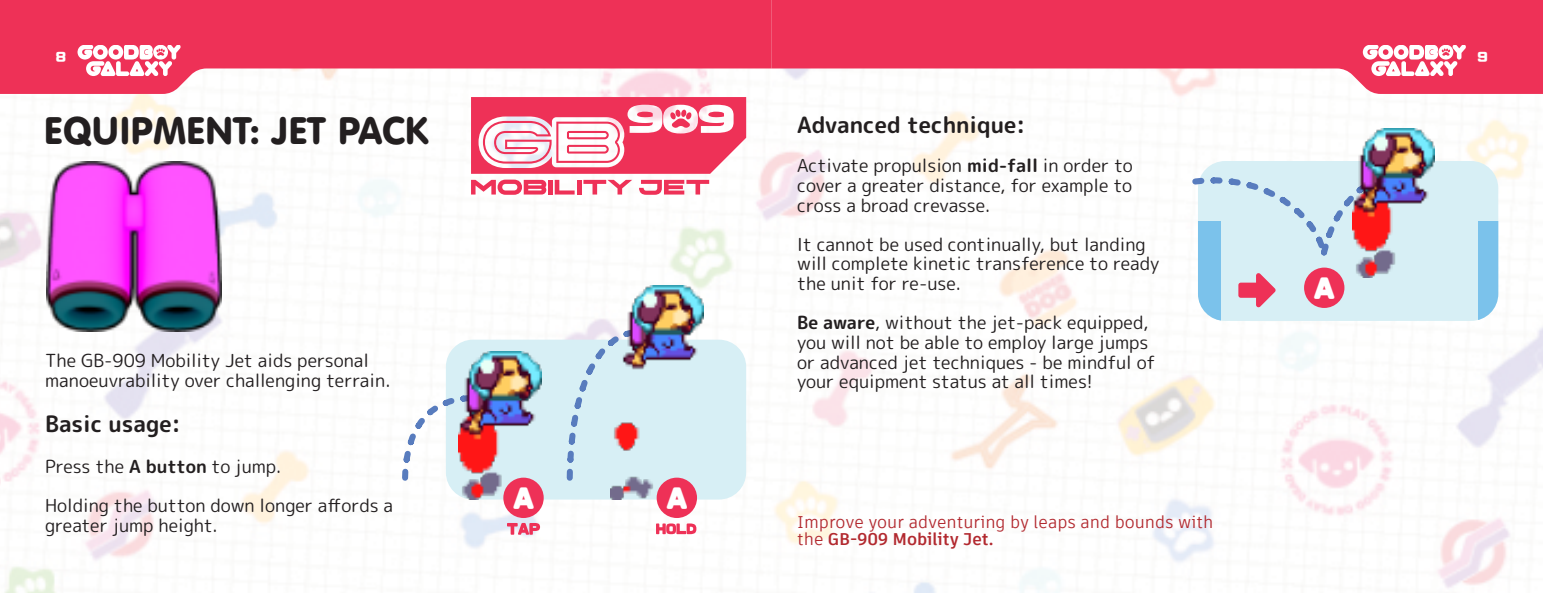
<style>
.page{position:relative;width:1543px;height:593px;background:#fff}
.page>*{position:absolute;margin:0;border:0;box-sizing:border-box;transform-origin:0 0}
.t1{font:37.8px "VAG Rounded BT";color:#231f20}
.t2{font:24.07px "CP Font";color:#fff}
.t3{font:22.5px "rounded mgenplus 1 c bold";color:#231f20}
.t4{font:18px/19.6px "rounded mgenplus 1 c regular";color:#231f20}
.t5{font:16.88px/16.9px "Artifakt Element";color:#b2292f}
.t6{font:11.25px "CP Font";color:#fff}
.s1{font-family:"rounded mgenplus 1 c bold"}
.s2{font-weight:700}
</style>
<div class="page">
<img style="left:0;top:94px;width:1543px;height:499px">
<svg style="left:0;top:0;width:772px;height:94px;fill:#ee3157"></svg>
<svg style="left:78px;top:45px;width:103px;height:31px"></svg>
<svg style="left:772px;top:0;width:771px;height:94px;fill:#ee3157"></svg>
<svg style="left:1363px;top:45px;width:103px;height:31px"></svg>
<div style="left:798px;top:0;width:700px;height:45px;background:#ee3157"></div>
<div style="left:46px;top:0;width:700px;height:45px;background:#ee3157"></div>
<img style="left:46px;top:161px;width:176px;height:170px">
<svg style="left:471px;top:180px;width:75px;height:15px"></svg>
<div style="left:548px;top:180px;width:5px;height:14px;background:#ee3157"></div>
<svg style="left:555px;top:180px;width:20px;height:14px"></svg>
<hr style="left:577px;top:180px;width:4px;height:14px;background:#ee3157">
<svg style="left:583px;top:180px;width:49px;height:14px"></svg>
<svg style="left:639px;top:180px;width:70px;height:15px"></svg>
<svg style="left:471px;top:97px;width:275px;height:77px"></svg>
<div style="left:446px;top:340px;width:300px;height:159px;background:#d7eff5;border-radius:27px"></div>
<div style="left:657px;top:478px;width:40px;height:40px;background:#ee3157;border-radius:50%"></div>
<svg style="left:656px;top:523px;width:40px;height:11px"></svg>
<svg style="left:399px;top:394px;width:60px;height:90px"></svg>
<svg style="left:564px;top:326px;width:46px;height:155px"></svg>
<img style="left:459px;top:351px;width:82px;height:148px">
<img style="left:610px;top:285px;width:93px;height:214px">
<div style="left:503px;top:478px;width:41px;height:40px;background:#ee3157;border-radius:50%"></div>
<svg style="left:507px;top:523px;width:33px;height:12px"></svg>
<div style="left:1198px;top:161px;width:300px;height:160px;background:#d7eff5;border-radius:27px"></div>
<div style="left:1198px;top:221px;width:22px;height:100px;background:#7bc2eb"></div>
<div style="left:1478px;top:221px;width:20px;height:100px;background:#7bc2eb"></div>
<svg style="left:1238px;top:273px;width:38px;height:34px"></svg>
<div style="left:1304px;top:268px;width:40px;height:40px;background:#ee3157;border-radius:50%"></div>
<svg style="left:1188px;top:161px;width:164px;height:94px"></svg>
<img style="left:1352px;top:129px;width:83px;height:148px">
<p class="t6" style="left:56px;top:51px;width:11px">8</p>
<p class="t6" style="left:1477px;top:51px;width:11px">9</p>
<h1 class="t1" style="left:44px;top:115px;width:386px">EQUIPMENT: JET PACK</h1>
<p class="t4" style="left:45px;top:351px;width:347px">The GB-909 Mobility Jet aids personal manoeuvrability over challenging terrain.</p>
<p class="t3" style="left:45px;top:413px;width:137px">Basic usage:</p>
<p class="t4" style="left:45px;top:446px;width:349px;line-height:39.1px">Press the <span class="s1">A button</span> to jump.<br>Holding the button down longer affords a</p>
<p class="t4" style="left:45px;top:515px;width:174px">greater jump height.</p>
<h2 class="t2" style="left:513px;top:486px;width:22px">A</h2>
<h2 class="t2" style="left:667px;top:486px;width:22px">A</h2>
<p class="t3" style="left:797px;top:114px;width:230px">Advanced technique:</p>
<p class="t4" style="left:797px;top:156px;width:337px;text-align:justify">Activate propulsion <span class="s1">mid-fall</span> in order to cover a greater distance, for example to cross a broad crevasse.</p>
<p class="t4" style="left:797px;top:235px;width:364px">It cannot be used continually, but landing will complete kinetic transference to ready the unit for re-use.</p>
<p class="t4" style="left:797px;top:313px;width:360px"><span class="s1">Be aware</span>, without the jet-pack equipped, you will not be able to employ large jumps or advanced jet techniques - be mindful of your equipment status at all times!</p>
<p class="t5" style="left:797px;top:515px;width:418px">Improve your adventuring by leaps and bounds with the <span class="s2">GB-909 Mobility Jet.</span></p>
<h2 class="t2" style="left:1314px;top:276px;width:22px">A</h2>
</div>
